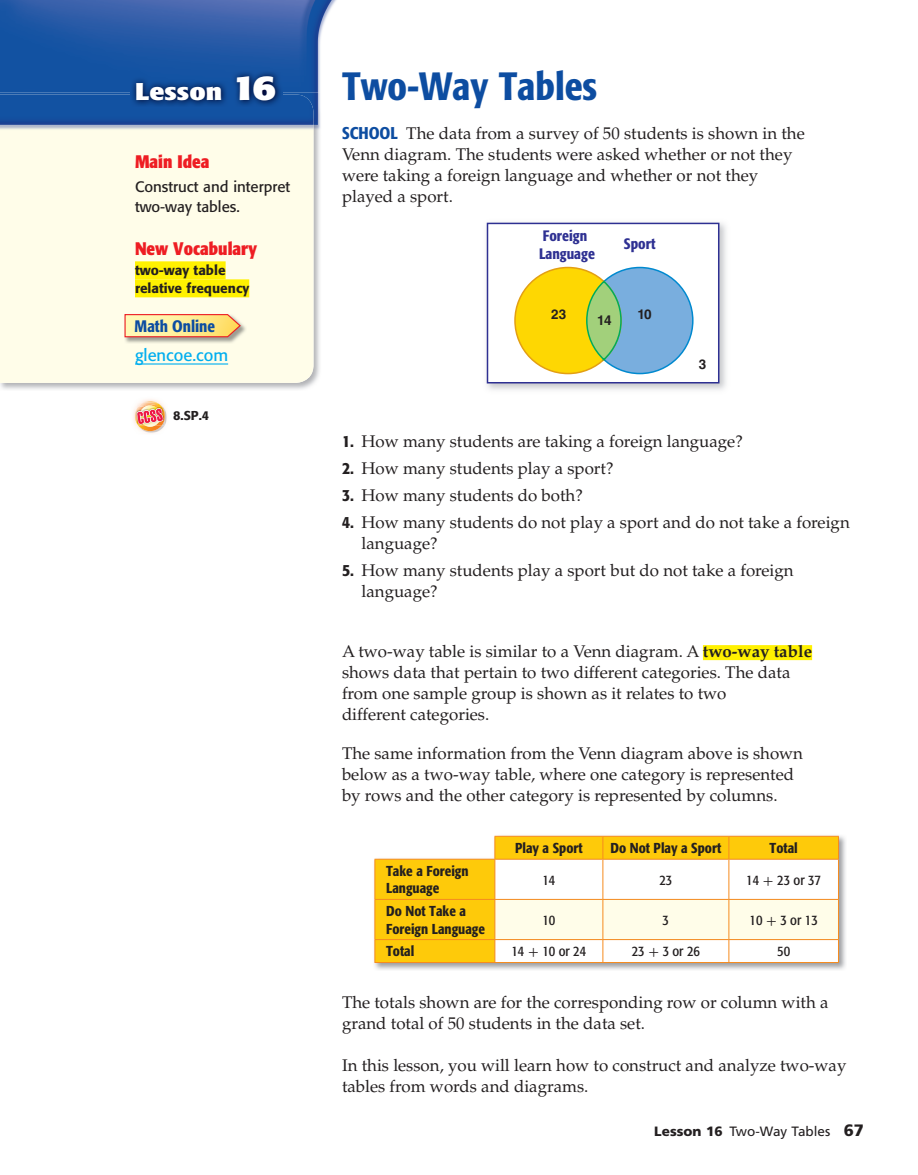
<style>
.page{position:relative;width:918px;height:1175px;background:#fff}
.page>*{position:absolute;margin:0;border:0;box-sizing:border-box;transform-origin:0 0}
.t1{font:39px "Formata OTF Cn Md";color:#0d4da1}
.t2{font:700 24px "Formata OTF Cn";color:#fff;scale:1.31 1}
.t3{font:700 18px "Formata OTF Cn";color:#ee1d23}
.t4{font:16.8px/21px "Palatino LT Std";color:#231f20}
.t5{font:16.5px "Formata OTF";color:#00aeef}
.t6{font:16.5px "Formata OTF Cn Md";color:#0d4da1}
.t7{font:15px/19.5px "Formata OTF";color:#231f20}
.t8{font:15px/18px "Formata OTF Cn Md";color:#2e3092}
.t9{font:14.25px/17.2px "Formata OTF Cn Md";color:#231f20}
.t10{font:14.25px "Formata OTF Cn";color:#231f20}
.t11{font:13.5px/18px "Formata OTF Md";color:#231f20}
.t12{font:13.5px "Frutiger LT Std";color:#231f20}
.t13{font:700 13.5px "Helvetica LT Std";color:#231f20}
.t14{font:12.75px "Formata OTF Md";color:#231f20}
.s1{font-size:36px}
.s2{font-family:"Formata OTF Cn Md";color:#0d4da1}
.s3{font-family:"Formata OTF Cn Md"}
.s4{font-weight:700}
.s5{font-family:"Uni Math"}
.s6{font-weight:900}
.s7{font-weight:900;font-size:16.5px}
</style>
<div class="page">
<img style="left:0;top:135px;width:320px;height:255px">
<div style="left:0;top:135px;width:314px;height:248px;background:#fffde9"></div>
<hr style="left:135px;top:363px;width:93px;height:1px;background:#00aeef">
<img style="left:124px;top:313px;width:123px;height:31px">
<svg style="left:124px;top:313px;width:118px;height:25px;background:#f7d591"></svg>
<img style="left:0;top:0;width:337px;height:92px">
<img style="left:0;top:92px;width:321px;height:43px">
<img style="left:0;top:94px;width:314px;height:41px">
<img style="left:130px;top:70px;width:152px;height:37px">
<img style="left:133px;top:399px;width:24px;height:25px">
<svg style="left:135px;top:401px;width:31px;height:33px"></svg>
<div style="left:135px;top:261px;width:91px;height:18px;background:#fff101"></div>
<div style="left:135px;top:279px;width:114px;height:18px;background:#fff101"></div>
<div style="left:703px;top:645px;width:109px;height:15px;background:#fff101"></div>
<img style="left:374px;top:835px;width:472px;height:135px">
<svg style="left:375px;top:836px;width:120px;height:126px;fill:#feca0a"></svg>
<hr style="left:375px;top:858px;width:120px;height:1px;background:#f68b1f">
<hr style="left:375px;top:859px;width:1px;height:40px;background:#f68b1f">
<hr style="left:375px;top:899px;width:120px;height:1px;background:#f68b1f">
<hr style="left:375px;top:899px;width:1px;height:40px;background:#f68b1f">
<hr style="left:375px;top:939px;width:120px;height:1px;background:#f68b1f">
<svg style="left:375px;top:940px;width:1px;height:22px"></svg>
<svg style="left:495px;top:836px;width:344px;height:126px"></svg>
<hr style="left:375px;top:962px;width:464px;height:1px;background:#f68b1f">
<img style="left:486px;top:222px;width:240px;height:168px">
<div style="left:488px;top:223px;width:231px;height:160px;background:#fff"></div>
<div style="left:487px;top:223px;width:232px;height:160px;border:2px solid #2e3092"></div>
<svg style="left:514px;top:267px;width:180px;height:107px"></svg>
<p class="t2" style="left:135px;top:81px;width:109px">Lesson <span class="s1">16</span></p>
<p class="t3" style="left:135px;top:154px;width:76px">Main Idea</p>
<p class="t7" style="left:135px;top:178px;width:157px">Construct and interpret two-way tables.</p>
<p class="t3" style="left:135px;top:241px;width:124px">New Vocabulary</p>
<p class="t11" style="left:135px;top:262px;width:116px">two-way table relative frequency</p>
<p class="t6" style="left:135px;top:319px;width:82px">Math Online</p>
<p class="t5" style="left:135px;top:348px;width:95px">glencoe.com</p>
<p class="t14" style="left:173px;top:410px;width:38px">8.SP.4</p>
<p class="t1" style="left:342px;top:70px;width:257px">Two-Way Tables</p>
<p class="t4" style="left:342px;top:125px;width:464px"><span class="s2">SCHOOL</span> The data from a survey of 50 students is shown in the Venn diagram. The students were asked whether or not they were taking a foreign language and whether or not they played a sport.</p>
<p class="t8" style="left:539px;top:227px;width:57px">Foreign<br>Language</p>
<p class="t8" style="left:624px;top:236px;width:33px">Sport</p>
<p class="t13" style="left:551px;top:307px;width:17px">23</p>
<p class="t13" style="left:637px;top:307px;width:16px">10</p>
<p class="t13" style="left:597px;top:312px;width:16px">14</p>
<p class="t13" style="left:699px;top:356px;width:9px">3</p>
<p class="t4" style="left:342px;top:433px;width:402px"><span class="s3">1.</span> How many students are taking a foreign language?</p>
<p class="t4" style="left:342px;top:460px;width:273px"><span class="s3">2.</span> How many students play a sport?</p>
<p class="t4" style="left:342px;top:487px;width:242px"><span class="s3">3.</span> How many students do both?</p>
<p class="t4" style="left:362px;top:514px;width:490px;text-indent:-20px"><span class="s3">4.</span> How many students do not play a sport and do not take a foreign language?</p>
<p class="t4" style="left:362px;top:562px;width:434px;text-indent:-20px"><span class="s3">5.</span> How many students play a sport but do not take a foreign language?</p>
<p class="t4" style="left:342px;top:643px;width:472px">A two-way table is similar to a Venn diagram. A <span class="s4">two-way table </span>shows data that pertain to two different categories. The data from one sample group is shown as it relates to two<br>different categories.</p>
<p class="t4" style="left:342px;top:745px;width:463px">The same information from the Venn diagram above is shown below as a two-way table, where one category is represented by rows and the other category is represented by columns.</p>
<p class="t9" style="left:515px;top:840px;width:69px">Play a Sport</p>
<p class="t9" style="left:611px;top:840px;width:112px">Do Not Play a Sport</p>
<p class="t9" style="left:770px;top:840px;width:30px">Total</p>
<p class="t9" style="left:386px;top:863px;width:84px">Take a Foreign<br>Language</p>
<p class="t10" style="left:542px;top:873px;width:15px">14</p>
<p class="t10" style="left:659px;top:873px;width:15px">23</p>
<p class="t10" style="left:746px;top:873px;width:76px">14 <span class="s5">+</span> 23 or 37</p>
<p class="t9" style="left:386px;top:903px;width:100px">Do Not Take a<br>Foreign Language</p>
<p class="t10" style="left:542px;top:913px;width:15px">10</p>
<p class="t10" style="left:663px;top:913px;width:8px">3</p>
<p class="t10" style="left:750px;top:913px;width:70px">10 <span class="s5">+</span> 3 or 13</p>
<p class="t9" style="left:386px;top:943px;width:30px">Total</p>
<p class="t10" style="left:511px;top:945px;width:76px">14 <span class="s5">+</span> 10 or 24</p>
<p class="t10" style="left:632px;top:945px;width:70px">23 <span class="s5">+</span> 3 or 26</p>
<p class="t10" style="left:777px;top:945px;width:15px">50</p>
<p class="t4" style="left:342px;top:994px;width:488px">The totals shown are for the corresponding row or column with a grand total of 50 students in the data set.</p>
<p class="t4" style="left:342px;top:1057px;width:506px">In this lesson, you will learn how to construct and analyze two-way tables from words and diagrams.</p>
<p class="t12" style="left:654px;top:1126px;width:211px"><span class="s6">Lesson 16</span> Two-Way Tables <span class="s7">67</span></p>
</div>
